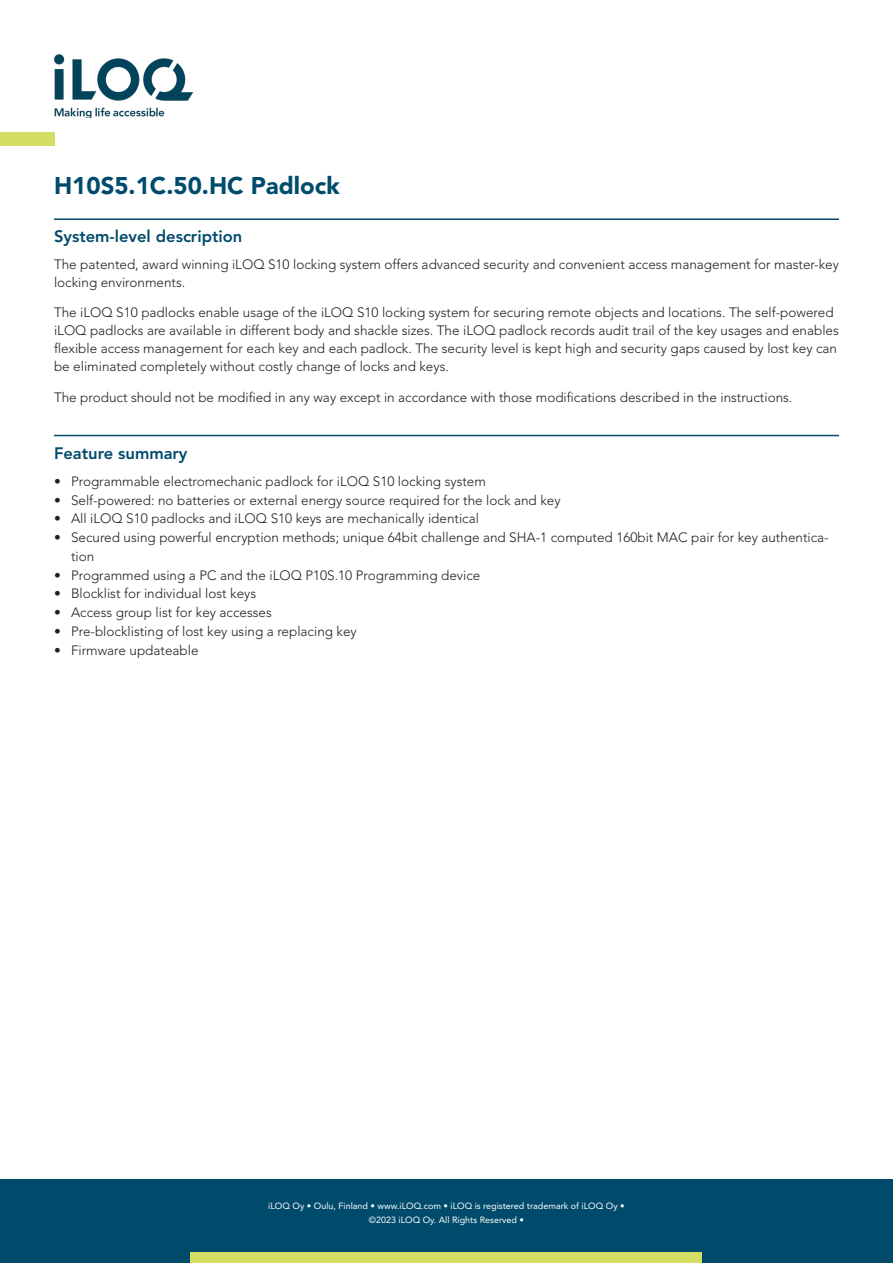
<style>
.page{position:relative;width:893px;height:1263px;background:#fff}
.page>*{position:absolute;margin:0;border:0;box-sizing:border-box;transform-origin:0 0}
.Tuotenimi{font:900 24px "Avenir LT Std";color:#004b6c}
.Otsikko{font:800 16.5px "Avenir LT Std";color:#004b6c}
.en_US{font:300 13.5px/18px "Avenir LT Std";color:#231f20}
.t1{font:9px/13.5px "Avenir LT Std";color:#fff;text-align:center}
</style>
<div class="page">
<div style="left:0;top:1179px;width:893px;height:84px;background:#004b6c"></div>
<div style="left:191px;top:1252px;width:511px;height:11px;background:#d4dd64"></div>
<img style="left:54px;top:54px;width:139px;height:64px">
<div style="left:0;top:133px;width:54px;height:13px;background:#d4dd64"></div>
<hr style="left:54px;top:218px;width:785px;height:2px;background:#004b6c">
<hr style="left:54px;top:435px;width:785px;height:1px;background:#004b6c">
<p class="Tuotenimi" style="left:54px;top:171px;width:287px">H10S5.1C.50.HC Padlock</p>
<p class="Otsikko" style="left:54px;top:227px;width:190px">System-level description</p>
<p class="en_US" style="left:54px;top:255px;width:786px">The patented, award winning iLOQ S10 locking system offers advanced security and convenient access management for master-key locking environments.</p>
<p class="en_US" style="left:54px;top:304px;width:786px">The iLOQ S10 padlocks enable usage of the iLOQ S10 locking system for securing remote objects and locations. The self-powered iLOQ padlocks are available in different body and shackle sizes. The iLOQ padlock records audit trail of the key usages and enables flexible access management for each key and each padlock. The security level is kept high and security gaps caused by lost key can be eliminated completely without costly change of locks and keys.</p>
<p class="en_US" style="left:54px;top:389px;width:740px">The product should not be modified in any way except in accordance with those modifications described in the instructions.</p>
<p class="Otsikko" style="left:54px;top:443px;width:135px">Feature summary</p>
<p class="en_US" style="left:54px;top:472px;width:433px">• Programmable electromechanic padlock for iLOQ S10 locking system</p>
<p class="en_US" style="left:54px;top:491px;width:508px">• Self-powered: no batteries or external energy source required for the lock and key</p>
<p class="en_US" style="left:54px;top:510px;width:426px">• All iLOQ S10 padlocks and iLOQ S10 keys are mechanically identical</p>
<p class="en_US" style="left:71px;top:528px;width:759px;line-height:18.8px;text-indent:-17px">• Secured using powerful encryption methods; unique 64bit challenge and SHA-1 computed 160bit MAC pair for key authentica&shy;tion</p>
<p class="en_US" style="left:54px;top:566px;width:428px">• Programmed using a PC and the iLOQ P10S.10 Programming device</p>
<p class="en_US" style="left:54px;top:585px;width:204px">• Blocklist for individual lost keys</p>
<p class="en_US" style="left:54px;top:603px;width:219px">• Access group list for key accesses</p>
<p class="en_US" style="left:54px;top:622px;width:304px">• Pre-blocklisting of lost key using a replacing key</p>
<p class="en_US" style="left:54px;top:641px;width:146px">• Firmware updateable</p>
<p class="t1" style="left:268px;top:1199px;width:358px">iLOQ Oy • Oulu, Finland • www.iLOQ.com • iLOQ is registered trademark of iLOQ Oy • ©2023 iLOQ Oy. All Rights Reserved •</p>
</div>
